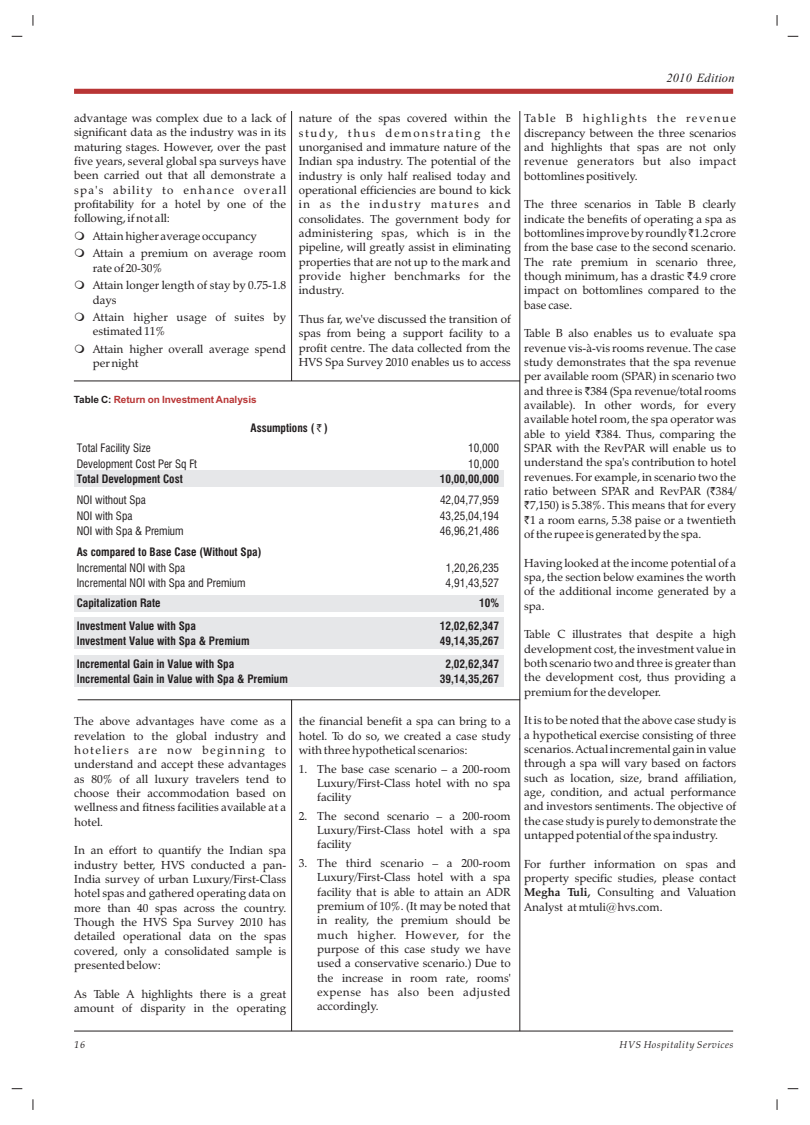
<style>
.page{position:relative;width:810px;height:1125px;background:#fff}
.page>*{position:absolute;margin:0;border:0;box-sizing:border-box;transform-origin:0 0}
.t1{font:italic 12.5px "Times New Roman";letter-spacing:.015em;color:#231f20}
.t2{font:11.5px/14.4px "Zapf Calligraphic 801 BT";color:#231f20;text-align:justify}
.t3{font:700 condensed 11.38px "Swiss 721 BT";color:#231f20}
.t4{font:condensed 11.38px "Swiss 721 BT";color:#231f20}
.t5{font:700 10px "Arial";letter-spacing:-.005em;color:#b83535}
.t6{font:italic 10px "Book Antiqua";letter-spacing:.05em;color:#231f20}
.s1{color:#231f20}
.s2{font-family:"Rupee";font-weight:400;font-stretch:normal}
.s3{font-family:"Rupee"}
.s4{font-weight:700}
</style>
<div class="page">
<hr style="left:74px;top:1031px;width:659px;height:1px;background:#231f20">
<div style="left:74px;top:89px;width:659px;height:5px;background:#b83535"></div>
<hr style="left:519px;top:738px;width:1px;height:293px;background:#231f20">
<hr style="left:291px;top:700px;width:1px;height:331px;background:#231f20">
<hr style="left:74px;top:380px;width:446px;height:1px;background:#231f20">
<hr style="left:78px;top:699px;width:442px;height:1px;background:#231f20">
<div style="left:74px;top:471px;width:430px;height:16px;background:#e6e7e9"></div>
<div style="left:74px;top:595px;width:430px;height:17px;background:#e6e7e9"></div>
<div style="left:74px;top:618px;width:430px;height:31px;background:#e6e7e9"></div>
<div style="left:74px;top:656px;width:430px;height:31px;background:#e6e7e9"></div>
<hr style="left:519px;top:111px;width:1px;height:629px;background:#231f20">
<hr style="left:291px;top:111px;width:1px;height:270px;background:#231f20">
<p class="t2" style="left:74px;top:112px;width:213px">advantage was complex due to a lack of significant data as the industry was in its maturing stages. However, over the past five years, several global spa surveys have been carried out that all demonstrate a spa's ability to enhance overall profitability for a hotel by one of the following, if not all:</p>
<p class="t2" style="left:93px;top:228px;width:195px;line-height:17.5px">Attain higher average occupancy<br>Attain a premium on average room</p>
<p class="t2" style="left:93px;top:260px;width:195px;line-height:17.5px">rate of 20-30%<br>Attain longer length of stay by 0.75-1.8</p>
<p class="t2" style="left:93px;top:292px;width:195px;line-height:17.5px">days<br>Attain higher usage of suites by</p>
<p class="t2" style="left:93px;top:324px;width:195px;line-height:17.5px">estimated 11%<br>Attain higher overall average spend</p>
<p class="t2" style="left:93px;top:357px;width:48px">per night</p>
<p class="t2" style="left:299px;top:112px;width:214px">nature of the spas covered within the study, thus demonstrating the unorganised and immature nature of the Indian spa industry. The potential of the industry is only half realised today and operational efficiencies are bound to kick in as the industry matures and consolidates. The government body for administering spas, which is in the pipeline, will greatly assist in eliminating properties that are not up to the mark and provide higher benchmarks for the industry.</p>
<p class="t2" style="left:299px;top:313px;width:214px">Thus far, we've discussed the transition of spas from being a support facility to a profit centre. The data collected from the HVS Spa Survey 2010 enables us to access</p>
<p class="t5" style="left:74px;top:395px;width:184px"><span class="s1">Table C:</span> Return on Investment Analysis</p>
<p class="t4" style="left:77px;top:443px;width:76px">Total Facility Size</p>
<p class="t4" style="left:468px;top:443px;width:33px">10,000</p>
<p class="t4" style="left:77px;top:459px;width:122px">Development Cost Per Sq Ft</p>
<p class="t4" style="left:468px;top:459px;width:33px">10,000</p>
<p class="t3" style="left:77px;top:475px;width:108px">Total Development Cost</p>
<p class="t3" style="left:440px;top:475px;width:61px">10,00,00,000</p>
<p class="t4" style="left:77px;top:495px;width:71px">NOI without Spa</p>
<p class="t4" style="left:440px;top:495px;width:61px">42,04,77,959</p>
<p class="t4" style="left:77px;top:512px;width:57px">NOI with Spa</p>
<p class="t4" style="left:440px;top:512px;width:61px">43,25,04,194</p>
<p class="t4" style="left:77px;top:527px;width:109px">NOI with Spa &amp; Premium</p>
<p class="t4" style="left:440px;top:527px;width:61px">46,96,21,486</p>
<p class="t3" style="left:77px;top:548px;width:186px">As compared to Base Case (Without Spa)</p>
<p class="t4" style="left:77px;top:564px;width:110px">Incremental NOI with Spa</p>
<p class="t4" style="left:446px;top:564px;width:55px">1,20,26,235</p>
<p class="t4" style="left:77px;top:579px;width:170px">Incremental NOI with Spa and Premium</p>
<p class="t4" style="left:446px;top:579px;width:55px">4,91,43,527</p>
<p class="t3" style="left:77px;top:598px;width:85px">Capitalization Rate</p>
<p class="t3" style="left:479px;top:598px;width:22px">10%</p>
<p class="t3" style="left:77px;top:621px;width:121px">Investment Value with Spa</p>
<p class="t3" style="left:440px;top:621px;width:61px">12,02,62,347</p>
<p class="t3" style="left:77px;top:636px;width:174px">Investment Value with Spa &amp; Premium</p>
<p class="t3" style="left:440px;top:636px;width:61px">49,14,35,267</p>
<p class="t3" style="left:77px;top:659px;width:159px">Incremental Gain in Value with Spa</p>
<p class="t3" style="left:445px;top:659px;width:55px">2,02,62,347</p>
<p class="t3" style="left:77px;top:675px;width:213px">Incremental Gain in Value with Spa &amp; Premium</p>
<p class="t3" style="left:440px;top:675px;width:61px">39,14,35,267</p>
<p class="t3" style="left:251px;top:424px;width:79px">Assumptions ( <span class="s2">`</span> )</p>
<p class="t2" style="left:74px;top:715px;width:213px">The above advantages have come as a revelation to the global industry and hoteliers are now beginning to understand and accept these advantages as 80% of all luxury travelers tend to choose their accommodation based on wellness and fitness facilities available at a hotel.</p>
<p class="t2" style="left:74px;top:844px;width:213px">In an effort to quantify the Indian spa industry better, HVS conducted a pan-India survey of urban Luxury/First-Class hotel spas and gathered operating data on more than 40 spas across the country.<br>Though the HVS Spa Survey 2010 has detailed operational data on the spas covered, only a consolidated sample is presented below:</p>
<p class="t2" style="left:74px;top:987px;width:213px">As Table A highlights there is a great amount of disparity in the operating</p>
<p class="t2" style="left:299px;top:715px;width:213px">the financial benefit a spa can bring to a hotel. To do so, we created a case study with three hypothetical scenarios:</p>
<p class="t2" style="left:317px;top:762px;width:195px;text-indent:-18px">1. The base case scenario – a 200-room Luxury/First-Class hotel with no spa facility</p>
<p class="t2" style="left:317px;top:810px;width:195px;text-indent:-18px">2. The second scenario – a 200-room Luxury/First-Class hotel with a spa facility</p>
<p class="t2" style="left:317px;top:857px;width:195px;text-indent:-18px">3. The third scenario – a 200-room Luxury/First-Class hotel with a spa facility that is able to attain an ADR premium of 10%. (It may be noted that in reality, the premium should be much higher. However, for the purpose of this case study we have used a conservative scenario.) Due to the increase in room rate, rooms' expense has also been adjusted accordingly.</p>
<p class="t1" style="left:666px;top:74px;width:70px">2010 Edition</p>
<p class="t2" style="left:524px;top:112px;width:213px">Table B highlights the revenue discrepancy between the three scenarios and highlights that spas are not only revenue generators but also impact bottomlines positively.</p>
<p class="t2" style="left:524px;top:198px;width:213px">The three scenarios in Table B clearly indicate the benefits of operating a spa as bottomlines improve by roundly <span class="s3">`</span>1.2 crore from the base case to the second scenario.<br>The rate premium in scenario three, though minimum, has a drastic <span class="s3">`</span>4.9 crore impact on bottomlines compared to the base case.</p>
<p class="t2" style="left:524px;top:327px;width:213px">Table B also enables us to evaluate spa revenue vis-à-vis rooms revenue. The case study demonstrates that the spa revenue per available room (SPAR) in scenario two and three is <span class="s3">`</span>384 (Spa revenue/total rooms available). In other words, for every available hotel room, the spa operator was able to yield <span class="s3">`</span>384. Thus, comparing the SPAR with the RevPAR will enable us to understand the spa's contribution to hotel revenues. For example, in scenario two the ratio between SPAR and RevPAR (<span class="s3">`</span>384/ <span class="s3">`</span>7,150) is 5.38%. This means that for every <span class="s3">`</span>1 a room earns, 5.38 paise or a twentieth of the rupee is generated by the spa.</p>
<p class="t2" style="left:524px;top:556px;width:213px">Having looked at the income potential of a spa, the section below examines the worth of the additional income generated by a spa.</p>
<p class="t2" style="left:524px;top:628px;width:213px">Table C illustrates that despite a high development cost, the investment value in both scenario two and three is greater than the development cost, thus providing a premium for the developer.</p>
<p class="t2" style="left:524px;top:714px;width:213px">It is to be noted that the above case study is a hypothetical exercise consisting of three scenarios. Actual incremental gain in value through a spa will vary based on factors such as location, size, brand affiliation, age, condition, and actual performance and investors sentiments. The objective of the case study is purely to demonstrate the untapped potential of the spa industry.</p>
<p class="t2" style="left:524px;top:857px;width:213px">For further information on spas and property specific studies, please contact <span class="s4">Megha Tuli,</span> Consulting and Valuation Analyst at mtuli@hvs.com.</p>
<p class="t6" style="left:74px;top:1041px;width:13px">16</p>
<p class="t6" style="left:620px;top:1041px;width:115px">HVS Hospitality Services</p>
</div>
